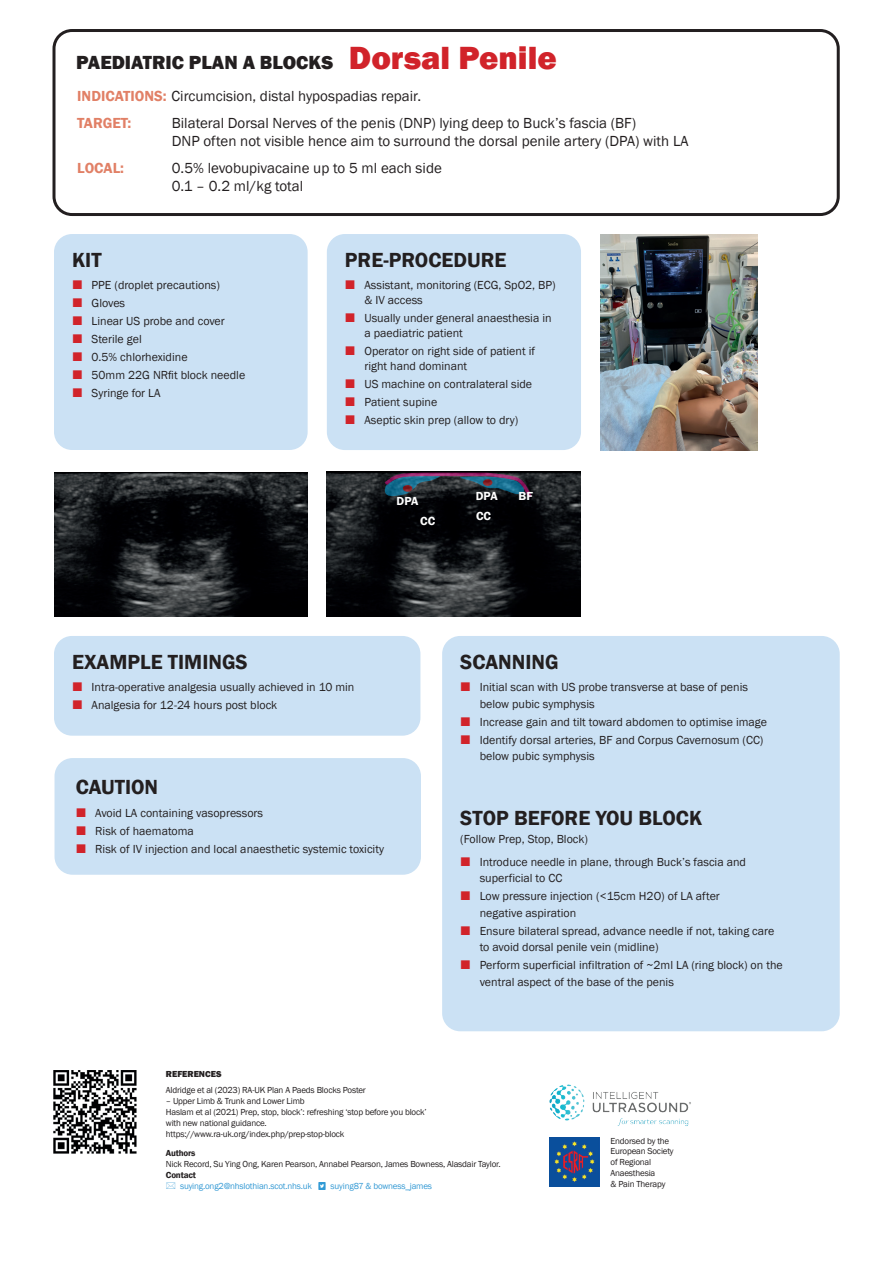
<style>
.page{position:relative;width:893px;height:1263px;background:#fff}
.page>*{position:absolute;margin:0;border:0;box-sizing:border-box;transform-origin:0 0}
.t1{font:600 21px "Franklin Gothic";color:#231f20}
.t2{font:800 19.5px "Franklin Gothic";color:#231f20}
.t3{font:15px/18px "Franklin Gothic";color:#231f20}
.t4{font:600 15px "Franklin Gothic";letter-spacing:-.005em;color:#e18066}
.t5{font:12px/18px "Franklin Gothic";color:#231f20}
.t6{font:600 12px "Franklin Gothic";color:#fff}
.t7{font:9px/10.8px "Franklin Gothic";letter-spacing:-.02em;color:#231f20}
.t8{font:9px "Franklin Gothic";letter-spacing:-.02em;color:#3399d4}
.t9{font:600 9px "Franklin Gothic";letter-spacing:-.02em;color:#231f20}
.t10{font:800 9px "Franklin Gothic";color:#231f20}
.s1{font-size:33px;color:#d1232a}
.s2{font-weight:600;color:#e18066}
</style>
<div class="page">
<div style="left:54px;top:234px;width:254px;height:216px;background:#cbe1f4;border-radius:18px"></div>
<div style="left:327px;top:234px;width:254px;height:216px;background:#cbe1f4;border-radius:18px"></div>
<div style="left:442px;top:636px;width:398px;height:395px;background:#cbe1f4;border-radius:18px"></div>
<div style="left:54px;top:636px;width:366px;height:100px;background:#cbe1f4;border-radius:18px"></div>
<div style="left:52px;top:29px;width:788px;height:187px;border:3px solid #231f20;border-radius:18px"></div>
<img style="left:601px;top:234px;width:156px;height:216px">
<img style="left:55px;top:473px;width:252px;height:143px">
<img style="left:326px;top:472px;width:254px;height:145px">
<svg style="left:385px;top:473px;width:147px;height:25px;background:#32394e"></svg>
<img style="left:53px;top:1070px;width:84px;height:84px">
<svg style="left:319px;top:1182px;width:7px;height:7px"></svg>
<div style="left:55px;top:758px;width:366px;height:117px;background:#cbe1f4;border-radius:18px"></div>
<img style="left:549px;top:1084px;width:142px;height:42px">
<img style="left:549px;top:1137px;width:51px;height:50px">
<h2 class="t2" style="left:76px;top:50px;width:482px">PAEDIATRIC PLAN A BLOCKS <span class="s1">Dorsal Penile</span></h2>
<p class="t3" style="left:77px;top:82px;width:345px;line-height:27px"><span class="s2">INDICATIONS:</span> Circumcision, distal hypospadias repair.<br><span class="s2">TARGET:</span></p>
<p class="t3" style="left:172px;top:114px;width:518px">Bilateral Dorsal Nerves of the penis (DNP) lying deep to Buck’s fascia (BF)<br>DNP often not visible hence aim to surround the dorsal penile artery (DPA) with LA</p>
<p class="t4" style="left:77px;top:158px;width:48px">LOCAL:</p>
<p class="t3" style="left:172px;top:159px;width:272px">0.5% levobupivacaine up to 5 ml each side<br>0.1 – 0.2 ml/kg total</p>
<h1 class="t1" style="left:72px;top:247px;width:31px">KIT</h1>
<p class="t5" style="left:92px;top:277px;width:155px">PPE (droplet precautions)<br>Gloves<br>Linear US probe and cover<br>Sterile gel<br>0.5% chlorhexidine<br>50mm 22G NRfit block needle<br>Syringe for LA</p>
<h1 class="t1" style="left:345px;top:247px;width:163px">PRE-PROCEDURE</h1>
<p class="t5" style="left:364px;top:278px;width:193px;line-height:15px">Assistant, monitoring (ECG, SpO2, BP) &amp; IV access</p>
<p class="t5" style="left:364px;top:311px;width:189px;line-height:15px">Usually under general anaesthesia in a paediatric patient</p>
<p class="t5" style="left:364px;top:344px;width:172px;line-height:15px">Operator on right side of patient if right hand dominant</p>
<p class="t5" style="left:364px;top:376px;width:169px">US machine on contralateral side<br>Patient supine<br>Aseptic skin prep (allow to dry)</p>
<p class="t6" style="left:397px;top:494px;width:23px">DPA</p>
<p class="t6" style="left:420px;top:513px;width:17px">CC</p>
<p class="t6" style="left:476px;top:489px;width:23px">DPA</p>
<p class="t6" style="left:476px;top:509px;width:17px">CC</p>
<p class="t6" style="left:519px;top:489px;width:16px">BF</p>
<h1 class="t1" style="left:72px;top:649px;width:177px">EXAMPLE TIMINGS</h1>
<p class="t5" style="left:92px;top:678px;width:264px">Intra-operative analgesia usually achieved in 10 min<br>Analgesia for 12-24 hours post block</p>
<h1 class="t1" style="left:76px;top:774px;width:84px">CAUTION</h1>
<p class="t5" style="left:95px;top:804px;width:290px">Avoid LA containing vasopressors<br>Risk of haematoma<br>Risk of IV injection and local anaesthetic systemic toxicity</p>
<h1 class="t1" style="left:460px;top:649px;width:100px">SCANNING</h1>
<p class="t5" style="left:480px;top:679px;width:270px;line-height:16.5px">Initial scan with US probe transverse at base of penis below pubic symphysis</p>
<p class="t5" style="left:480px;top:713px;width:289px">Increase gain and tilt toward abdomen to optimise image<br>Identify dorsal arteries, BF and Corpus Cavernosum (CC)</p>
<p class="t5" style="left:480px;top:747px;width:116px">below pubic symphysis</p>
<h1 class="t1" style="left:460px;top:805px;width:244px">STOP BEFORE YOU BLOCK</h1>
<p class="t5" style="left:480px;top:828px;width:268px;line-height:22.5px;text-indent:-20px">(Follow Prep, Stop, Block)<br>Introduce needle in plane, through Buck’s fascia and</p>
<p class="t5" style="left:480px;top:869px;width:242px">superficial to CC<br>Low pressure injection (&lt;15cm H2O) of LA after</p>
<p class="t5" style="left:480px;top:904px;width:296px">negative aspiration<br>Ensure bilateral spread, advance needle if not, taking care</p>
<p class="t5" style="left:480px;top:938px;width:305px">to avoid dorsal penile vein (midline)<br>Perform superficial infiltration of ~2ml LA (ring block) on the</p>
<p class="t5" style="left:480px;top:973px;width:196px">ventral aspect of the base of the penis</p>
<p class="t10" style="left:166px;top:1068px;width:57px">REFERENCES</p>
<p class="t7" style="left:166px;top:1085px;width:202px">Aldridge et al (2023) RA-UK Plan A Paeds Blocks Poster</p>
<p class="t7" style="left:166px;top:1096px;width:262px">– Upper Limb &amp; Trunk and Lower Limb<br>Haslam et al (2021) Prep, stop, block’: refreshing ‘stop before you block’ with new national guidance. https://www.ra-uk.org/index.php/prep-stop-block</p>
<p class="t9" style="left:166px;top:1147px;width:31px">Authors</p>
<p class="t7" style="left:166px;top:1159px;width:336px">Nick Record, Su Ying Ong, Karen Pearson, Annabel Pearson, James Bowness, Alasdair Taylor.</p>
<p class="t9" style="left:166px;top:1169px;width:32px">Contact</p>
<p class="t8" style="left:180px;top:1180px;width:134px">suying.ong2@nhslothian.scot.nhs.uk</p>
<p class="t8" style="left:331px;top:1180px;width:103px">suying87 &amp; bowness_james</p>
<p class="t7" style="left:610px;top:1135px;width:65px">Endorsed by the<br>European Society of Regional<br>Anaesthesia<br>&amp; Pain Therapy</p>
</div>
